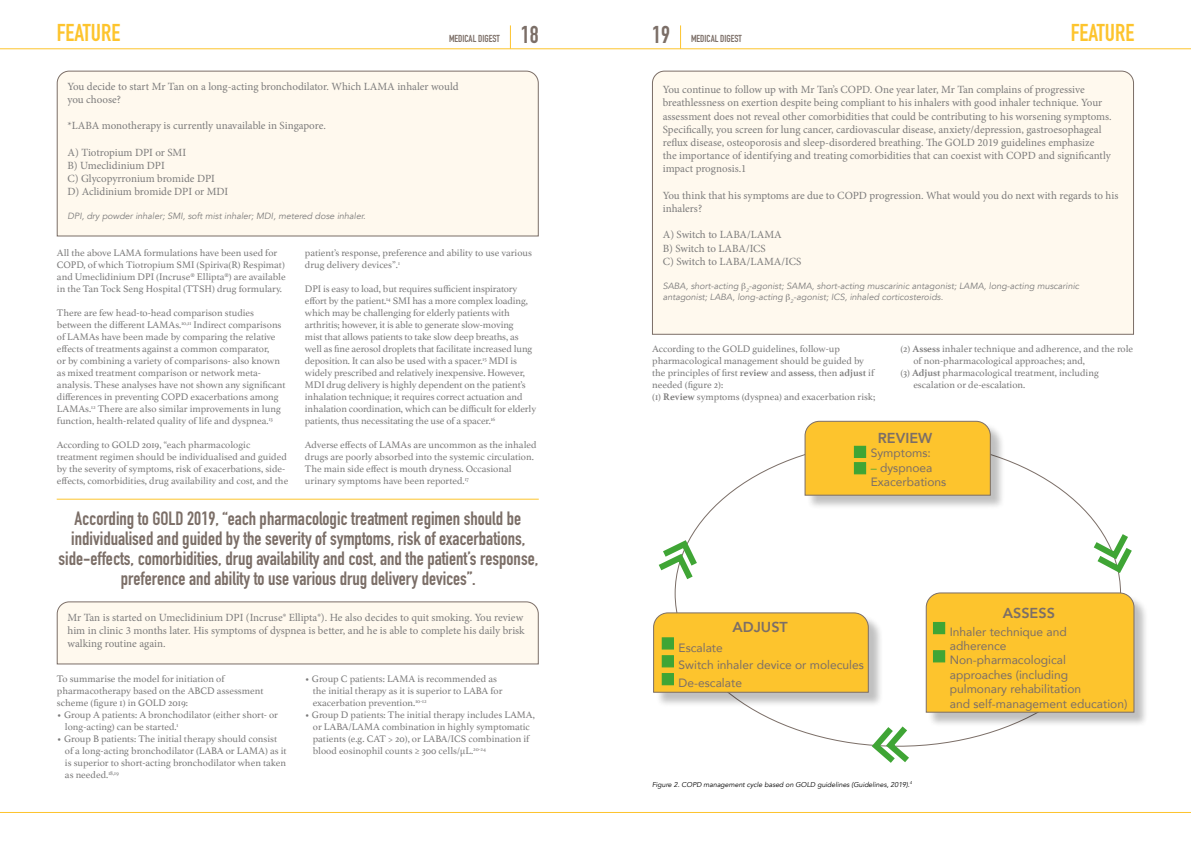
<style>
.page{position:relative;width:1191px;height:842px;background:#fff}
.page>*{position:absolute;margin:0;border:0;box-sizing:border-box;transform-origin:0 0}
.t1{font:700 24px "DIN Condensed";color:#fdc42d}
.t2{font:700 24px "DIN Condensed";color:#7b6e67}
.t3{font:700 19px/20px "DIN Condensed";color:#7b6e67;text-align:center}
.t4{font:800 14.4px "Avenir";color:#7b6e67}
.t5{font:12px/14.4px "Avenir";color:#7b6e67}
.t6{font:11px/13.2px "Minion Pro";color:#7c7b7b}
.t7{font:10px/12px "Athelas";color:#7c7b7b}
.t8{font:700 10px "DIN Condensed";color:#7b6e67}
.t9{font:italic 9px/10.8px "Avenir";color:#7c7b7b}
.t10{font:italic 7px "Avenir";color:#000}
.s1{font-weight:700}
.s2{color:#3fa535}
</style>
<div class="page">
<svg style="left:510px;top:25px;width:1px;height:24px"></svg>
<hr style="left:0;top:49px;width:1191px;height:1px;background:#fdc42d">
<hr style="left:0;top:812px;width:1191px;height:1px;background:#fdc42d">
<div style="left:57px;top:71px;width:482px;height:165px;background:#fff9ee"></div>
<hr style="left:57px;top:499px;width:482px;height:1px;background:#fdc42d">
<svg style="left:680px;top:25px;width:1px;height:24px"></svg>
<div style="left:57px;top:601px;width:482px;height:63px;background:#fff9ee"></div>
<div style="left:652px;top:71px;width:482px;height:264px;background:#fff9ee"></div>
<div style="left:806px;top:423px;width:199px;height:87px;background:#000;opacity:.25"></div>
<svg style="left:804px;top:421px;width:187px;height:75px"></svg>
<div style="left:854px;top:446px;width:12px;height:12px;background:#3fa535"></div>
<div style="left:854px;top:462px;width:12px;height:12px;background:#3fa535;border:1px solid #3fa535"></div>
<div style="left:655px;top:614px;width:228px;height:93px;background:#000;opacity:.25"></div>
<svg style="left:653px;top:612px;width:216px;height:81px"></svg>
<div style="left:661px;top:637px;width:13px;height:12px;background:#3fa535;border:1px solid #3fa535"></div>
<div style="left:661px;top:673px;width:13px;height:12px;background:#3fa535;border:1px solid #3fa535"></div>
<div style="left:661px;top:655px;width:13px;height:12px;background:#3fa535;border:1px solid #3fa535"></div>
<div style="left:927px;top:594px;width:221px;height:133px;background:#000;opacity:.25"></div>
<div style="left:925px;top:592px;width:209px;height:121px;background:#fdc42d"></div>
<div style="left:933px;top:622px;width:12px;height:12px;background:#3fa535"></div>
<div style="left:933px;top:650px;width:12px;height:12px;background:#3fa535;border:1px solid #3fa535"></div>
<svg style="left:658px;top:536px;width:39px;height:50px"></svg>
<svg style="left:1093px;top:527px;width:39px;height:50px"></svg>
<svg style="left:867px;top:726px;width:48px;height:37px"></svg>
<svg style="left:741px;top:283px;width:4px;height:8px"></svg>
<svg style="left:786px;top:293px;width:4px;height:9px"></svg>
<h1 class="t1" style="left:57px;top:17px;width:65px">FEATURE</h1>
<p class="t8" style="left:449px;top:32px;width:52px">MEDICAL DIGEST</p>
<h1 class="t2" style="left:521px;top:18px;width:19px">18</h1>
<p class="t6" style="left:67px;top:80px;width:392px">You decide to start Mr Tan on a long-acting bronchodilator. Which LAMA inhaler would you choose?</p>
<p class="t6" style="left:67px;top:119px;width:260px">*LABA monotherapy is currently unavailable in Singapore.</p>
<p class="t6" style="left:67px;top:146px;width:162px">A) Tiotropium DPI or SMI<br>B) Umeclidinium DPI<br>C) Glycopyrronium bromide DPI<br>D) Aclidinium bromide DPI or MDI</p>
<p class="t9" style="left:67px;top:211px;width:300px">DPI, dry powder inhaler; SMI, soft mist inhaler; MDI, metered dose inhaler.</p>
<p class="t7" style="left:57px;top:247px;width:230px">All the above LAMA formulations have been used for COPD, of which Tiotropium SMI (Spiriva(R) Respimat) and Umeclidinium DPI (Incruse® Ellipta®) are available in the Tan Tock Seng Hospital (TTSH) drug formulary.</p>
<p class="t7" style="left:57px;top:307px;width:230px">There are few head-to-head comparison studies between the different LAMAs.<sup>10,11</sup> Indirect comparisons of LAMAs have been made by comparing the relative effects of treatments against a common comparator,<br>or by combining a variety of comparisons- also known as mixed treatment comparison or network meta&shy;analysis. These analyses have not shown any significant differences in preventing COPD exacerbations among LAMAs.<sup>12</sup> There are also similar improvements in lung function, health-related quality of life and dyspnea.<sup>13</sup></p>
<p class="t7" style="left:57px;top:439px;width:233px">According to GOLD 2019, “each pharmacologic treatment regimen should be individualised and guided by the severity of symptoms, risk of exacerbations, side&shy;effects, comorbidities, drug availability and cost, and the</p>
<p class="t7" style="left:305px;top:247px;width:228px">patient’s response, preference and ability to use various drug delivery devices”.<sup>1</sup></p>
<p class="t7" style="left:305px;top:283px;width:233px">DPI is easy to load, but requires sufficient inspiratory effort by the patient.<sup>14</sup> SMI has a more complex loading, which may be challenging for elderly patients with arthritis; however, it is able to generate slow-moving<br>mist that allows patients to take slow deep breaths, as well as fine aerosol droplets that facilitate increased lung deposition. It can also be used with a spacer.<sup>15</sup> MDI is widely prescribed and relatively inexpensive. However, MDI drug delivery is highly dependent on the patient’s inhalation technique; it requires correct actuation and inhalation coordination, which can be difficult for elderly patients, thus necessitating the use of a spacer.<sup>16</sup></p>
<p class="t7" style="left:305px;top:439px;width:233px">Adverse effects of LAMAs are uncommon as the inhaled drugs are poorly absorbed into the systemic circulation.<br>The main side effect is mouth dryness. Occasional urinary symptoms have been reported.<sup>17</sup></p>
<p class="t3" style="left:58px;top:508px;width:481px">According to GOLD 2019, “each pharmacologic treatment regimen should be individualised and guided by the severity of symptoms, risk of exacerbations, side-effects, comorbidities, drug availability and cost, and the patient’s response, preference and ability to use various drug delivery devices”.</p>
<p class="t6" style="left:67px;top:610px;width:459px">Mr Tan is started on Umeclidinium DPI (Incruse® Ellipta®). He also decides to quit smoking. You review him in clinic 3 months later. His symptoms of dyspnea is better, and he is able to complete his daily brisk walking routine again.</p>
<p class="t7" style="left:57px;top:672px;width:208px">To summarise the model for initiation of pharmacotherapy based on the ABCD assessment scheme (figure 1) in GOLD 2019:</p>
<p class="t7" style="left:65px;top:708px;width:214px;text-indent:-8px">• Group A patients: A bronchodilator (either short- or long-acting) can be started.<sup>1</sup></p>
<p class="t7" style="left:65px;top:732px;width:223px;text-indent:-8px">• Group B patients: The initial therapy should consist of a long-acting bronchodilator (LABA or LAMA) as it is superior to short-acting bronchodilator when taken as needed.<sup>18,19</sup></p>
<p class="t7" style="left:313px;top:672px;width:191px;text-indent:-8px">• Group C patients: LAMA is recommended as the initial therapy as it is superior to LABA for exacerbation prevention.<sup>10-12</sup></p>
<p class="t7" style="left:313px;top:708px;width:224px;text-indent:-8px">• Group D patients: The initial therapy includes LAMA, or LABA/LAMA combination in highly symptomatic patients (e.g. CAT &gt; 20), or LABA/ICS combination if blood eosinophil counts ≥ 300 cells/µL.<sup>20-24</sup></p>
<h1 class="t2" style="left:652px;top:18px;width:19px">19</h1>
<p class="t8" style="left:691px;top:32px;width:52px">MEDICAL DIGEST</p>
<h1 class="t1" style="left:1070px;top:17px;width:65px">FEATURE</h1>
<p class="t6" style="left:663px;top:83px;width:450px">You continue to follow up with Mr Tan’s COPD. One year later, Mr Tan complains of progressive breathlessness on exertion despite being compliant to his inhalers with good inhaler technique. Your assessment does not reveal other comorbidities that could be contributing to his worsening symptoms.<br>Specifically, you screen for lung cancer, cardiovascular disease, anxiety/depression, gastroesophageal reflux disease, osteoporosis and sleep-disordered breathing. The GOLD 2019 guidelines emphasize<br>the importance of identifying and treating comorbidities that can coexist with COPD and significantly impact prognosis.1</p>
<p class="t6" style="left:663px;top:189px;width:457px">You think that his symptoms are due to COPD progression. What would you do next with regards to his inhalers?</p>
<p class="t6" style="left:663px;top:228px;width:140px">A) Switch to LABA/LAMA<br>B) Switch to LABA/ICS<br>C) Switch to LABA/LAMA/ICS</p>
<p class="t9" style="left:663px;top:280px;width:418px">SABA, short-acting <sub>2</sub>-agonist; SAMA, short-acting muscarinic antagonist; LAMA, long-acting muscarinic antagonist; LABA, long-acting <sub>2</sub>-agonist; ICS, inhaled corticosteroids.</p>
<p class="t7" style="left:652px;top:343px;width:224px">According to the GOLD guidelines, follow-up pharmacological management should be guided by the principles of first <span class="s1">review</span> and <span class="s1">assess</span>, then <span class="s1">adjust</span> if needed (figure 2):<br>(1) <span class="s1">Review</span> symptoms (dyspnea) and exacerbation risk;</p>
<p class="t7" style="left:900px;top:343px;width:234px">(2) <span class="s1">Assess</span> inhaler technique and adherence, and the role</p>
<p class="t7" style="left:913px;top:355px;width:173px">of non-pharmacological approaches; and,</p>
<p class="t7" style="left:900px;top:367px;width:200px">(3) <span class="s1">Adjust</span> pharmacological treatment, including</p>
<p class="t7" style="left:913px;top:379px;width:113px">escalation or de-escalation.</p>
<h3 class="t4" style="left:878px;top:427px;width:56px">REVIEW</h3>
<p class="t5" style="left:870px;top:446px;width:62px">Symptoms:</p>
<p class="t5" style="left:870px;top:460px;width:77px"><span class="s2">–</span> dyspnoea<br>Exacerbations</p>
<h3 class="t4" style="left:732px;top:616px;width:57px">ADJUST</h3>
<p class="t5" style="left:678px;top:639px;width:187px;line-height:16.8px">Escalate<br>Switch inhaler device or molecules</p>
<p class="t5" style="left:678px;top:675px;width:65px">De-escalate</p>
<p class="t10" style="left:652px;top:780px;width:262px">Figure 2. COPD management cycle based on GOLD guidelines (Guidelines, 2019).<sup>4</sup></p>
<h3 class="t4" style="left:1002px;top:601px;width:54px">ASSESS</h3>
<p class="t5" style="left:949px;top:624px;width:179px">Inhaler technique and<br>adherence<br>Non-pharmacological approaches (including pulmonary rehabilitation<br>and self-management education)</p>
</div>
